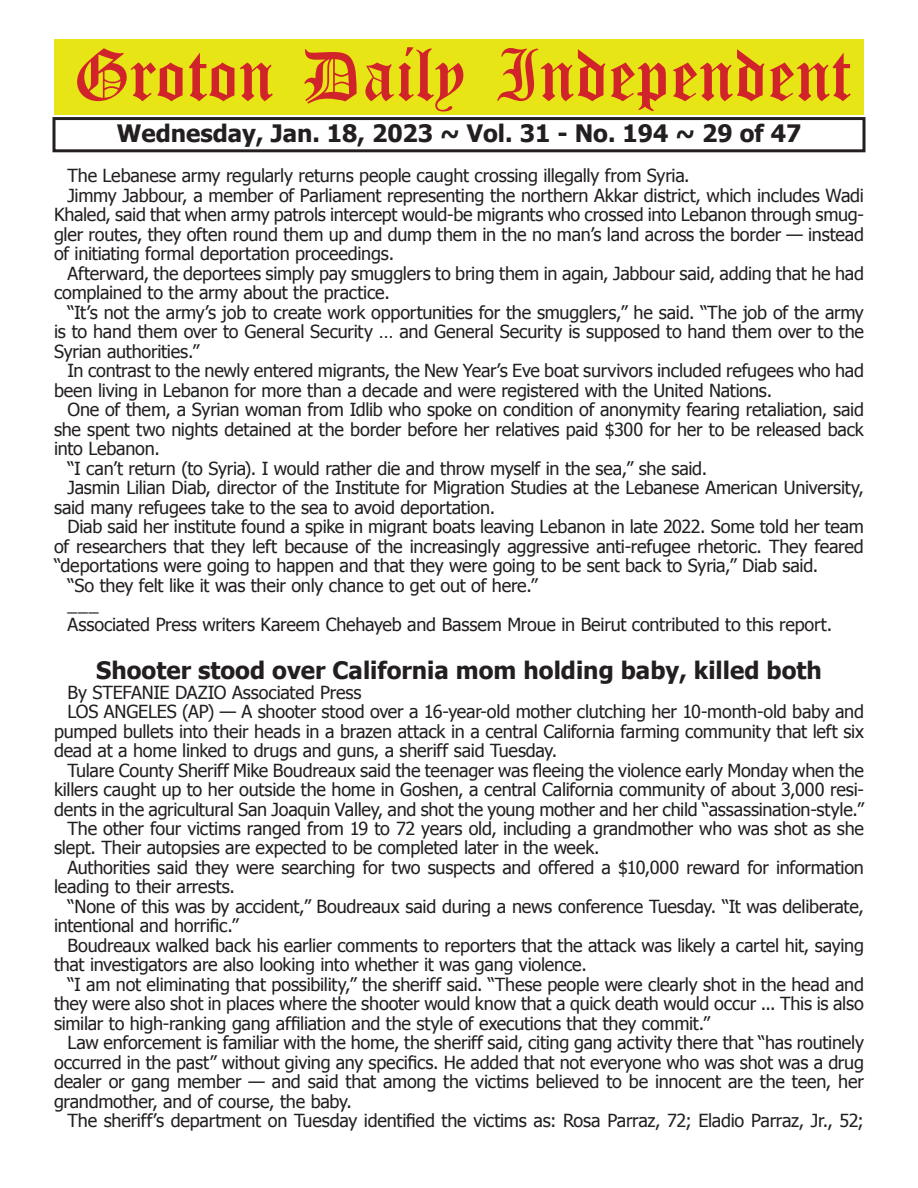
<style>
.page{position:relative;width:918px;height:1188px;background:#fff}
.page>*{position:absolute;margin:0;border:0;box-sizing:border-box;transform-origin:0 0}
.t1{font:54px "Old English Five";color:#d1232a}
.t2{font:700 24px "Tahoma";color:#231f20}
.t3{font:18px "Tahoma";letter-spacing:-.015em;color:#231f20}
</style>
<div class="page">
<div style="left:52px;top:117px;width:814px;height:35px;border:3px solid #231f20"></div>
<div style="left:54px;top:40px;width:810px;height:75px;background:#e7e515"></div>
<h1 class="t1" style="left:73px;top:50px;width:779px">Groton Daily Independent</h1>
<h2 class="t2" style="left:117px;top:116px;width:686px">Wednesday, Jan. 18, 2023 ~ Vol. 31 - No. 194 ~ 29 of 47</h2>
<p class="t3" style="left:68px;top:164px;width:624px">The Lebanese army regularly returns people caught crossing illegally from Syria.</p>
<p class="t3" style="left:68px;top:183px;width:798px">Jimmy Jabbour, a member of Parliament representing the northern Akkar district, which includes Wadi</p>
<p class="t3" style="left:54px;top:203px;width:812px">Khaled, said that when army patrols intercept would-be migrants who crossed into Lebanon through smug-</p>
<p class="t3" style="left:54px;top:222px;width:812px">gler routes, they often round them up and dump them in the no man’s land across the border — instead</p>
<p class="t3" style="left:54px;top:242px;width:342px">of initiating formal deportation proceedings.</p>
<p class="t3" style="left:68px;top:261px;width:798px">Afterward, the deportees simply pay smugglers to bring them in again, Jabbour said, adding that he had</p>
<p class="t3" style="left:54px;top:281px;width:337px">complained to the army about the practice.</p>
<p class="t3" style="left:68px;top:300px;width:798px">“It’s not the army’s job to create work opportunities for the smugglers,” he said. “The job of the army</p>
<p class="t3" style="left:54px;top:320px;width:812px">is to hand them over to General Security … and General Security is supposed to hand them over to the</p>
<p class="t3" style="left:54px;top:339px;width:147px">Syrian authorities.”</p>
<p class="t3" style="left:68px;top:359px;width:798px">In contrast to the newly entered migrants, the New Year’s Eve boat survivors included refugees who had</p>
<p class="t3" style="left:54px;top:378px;width:720px">been living in Lebanon for more than a decade and were registered with the United Nations.</p>
<p class="t3" style="left:68px;top:398px;width:798px">One of them, a Syrian woman from Idlib who spoke on condition of anonymity fearing retaliation, said</p>
<p class="t3" style="left:54px;top:417px;width:811px">she spent two nights detained at the border before her relatives paid $300 for her to be released back</p>
<p class="t3" style="left:54px;top:437px;width:107px">into Lebanon.</p>
<p class="t3" style="left:68px;top:456px;width:641px">“I can’t return (to Syria). I would rather die and throw myself in the sea,” she said.</p>
<p class="t3" style="left:68px;top:476px;width:798px">Jasmin Lilian Diab, director of the Institute for Migration Studies at the Lebanese American University,</p>
<p class="t3" style="left:54px;top:495px;width:443px">said many refugees take to the sea to avoid deportation.</p>
<p class="t3" style="left:68px;top:515px;width:798px">Diab said her institute found a spike in migrant boats leaving Lebanon in late 2022. Some told her team</p>
<p class="t3" style="left:54px;top:534px;width:811px">of researchers that they left because of the increasingly aggressive anti-refugee rhetoric. They feared</p>
<p class="t3" style="left:54px;top:554px;width:766px">“deportations were going to happen and that they were going to be sent back to Syria,” Diab said.</p>
<p class="t3" style="left:68px;top:573px;width:472px">“So they felt like it was their only chance to get out of here.”</p>
<p class="t3" style="left:68px;top:592px;width:33px">___</p>
<p class="t3" style="left:68px;top:612px;width:766px">Associated Press writers Kareem Chehayeb and Bassem Mroue in Beirut contributed to this report.</p>
<h2 class="t2" style="left:96px;top:653px;width:727px">Shooter stood over California mom holding baby, killed both</h2>
<p class="t3" style="left:68px;top:680px;width:296px">By STEFANIE DAZIO Associated Press</p>
<p class="t3" style="left:68px;top:699px;width:798px">LOS ANGELES (AP) — A shooter stood over a 16-year-old mother clutching her 10-month-old baby and</p>
<p class="t3" style="left:54px;top:719px;width:812px">pumped bullets into their heads in a brazen attack in a central California farming community that left six</p>
<p class="t3" style="left:54px;top:738px;width:505px">dead at a home linked to drugs and guns, a sheriff said Tuesday.</p>
<p class="t3" style="left:68px;top:758px;width:798px">Tulare County Sheriff Mike Boudreaux said the teenager was fleeing the violence early Monday when the</p>
<p class="t3" style="left:54px;top:777px;width:812px">killers caught up to her outside the home in Goshen, a central California community of about 3,000 resi-</p>
<p class="t3" style="left:54px;top:797px;width:811px">dents in the agricultural San Joaquin Valley, and shot the young mother and her child “assassination-style.”</p>
<p class="t3" style="left:68px;top:816px;width:798px">The other four victims ranged from 19 to 72 years old, including a grandmother who was shot as she</p>
<p class="t3" style="left:54px;top:836px;width:547px">slept. Their autopsies are expected to be completed later in the week.</p>
<p class="t3" style="left:68px;top:855px;width:798px">Authorities said they were searching for two suspects and offered a $10,000 reward for information</p>
<p class="t3" style="left:54px;top:875px;width:183px">leading to their arrests.</p>
<p class="t3" style="left:68px;top:894px;width:798px">“None of this was by accident,” Boudreaux said during a news conference Tuesday. “It was deliberate,</p>
<p class="t3" style="left:54px;top:914px;width:186px">intentional and horrific.”</p>
<p class="t3" style="left:68px;top:933px;width:798px">Boudreaux walked back his earlier comments to reporters that the attack was likely a cartel hit, saying</p>
<p class="t3" style="left:54px;top:953px;width:534px">that investigators are also looking into whether it was gang violence.</p>
<p class="t3" style="left:68px;top:972px;width:798px">“I am not eliminating that possibility,” the sheriff said. “These people were clearly shot in the head and</p>
<p class="t3" style="left:54px;top:992px;width:811px">they were also shot in places where the shooter would know that a quick death would occur ... This is also</p>
<p class="t3" style="left:54px;top:1011px;width:658px">similar to high-ranking gang affiliation and the style of executions that they commit.”</p>
<p class="t3" style="left:68px;top:1031px;width:798px">Law enforcement is familiar with the home, the sheriff said, citing gang activity there that “has routinely</p>
<p class="t3" style="left:54px;top:1050px;width:812px">occurred in the past” without giving any specifics. He added that not everyone who was shot was a drug</p>
<p class="t3" style="left:54px;top:1070px;width:811px">dealer or gang member — and said that among the victims believed to be innocent are the teen, her</p>
<p class="t3" style="left:54px;top:1089px;width:299px">grandmother, and of course, the baby.</p>
<p class="t3" style="left:68px;top:1109px;width:798px">The sheriff’s department on Tuesday identified the victims as: Rosa Parraz, 72; Eladio Parraz, Jr., 52;</p>
</div>
